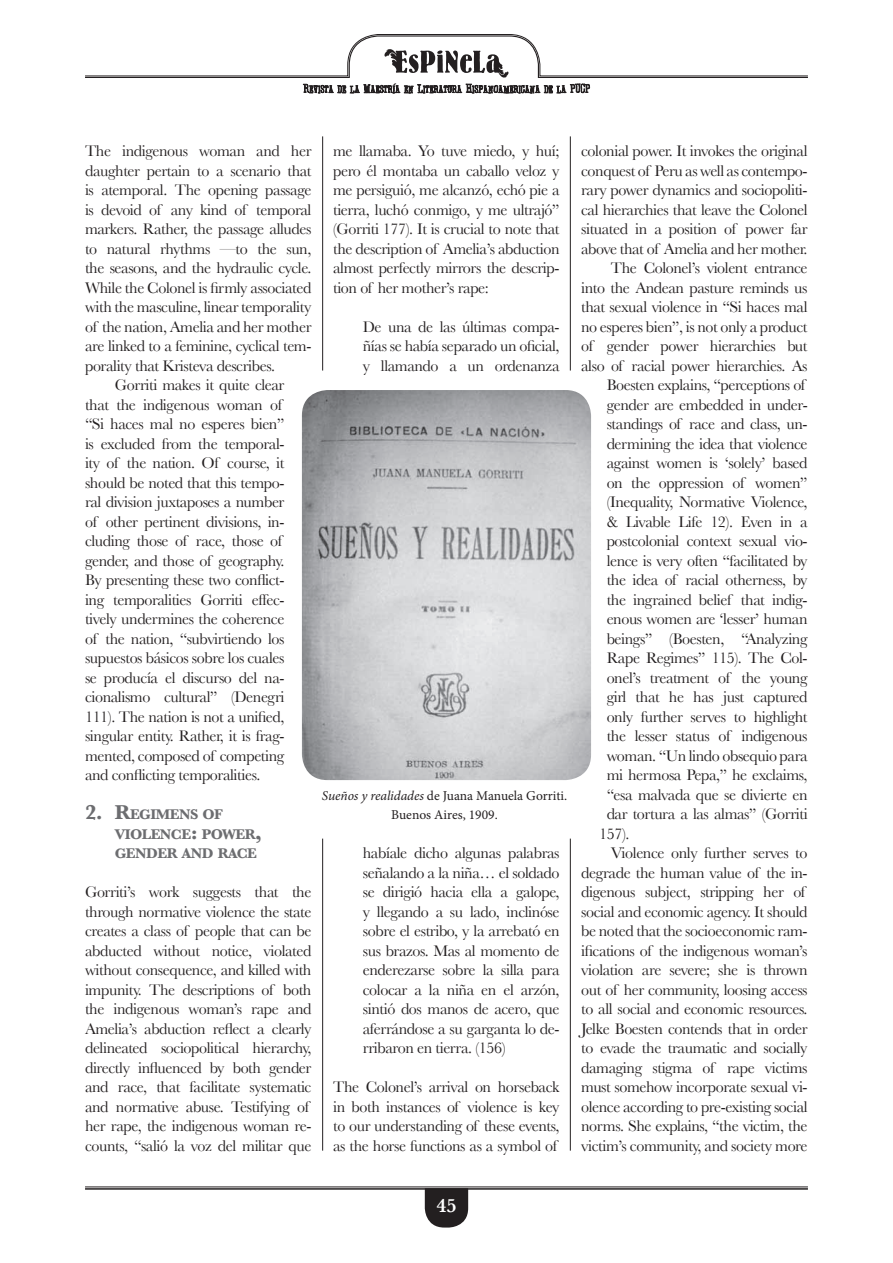
<style>
.page{position:relative;width:893px;height:1263px;background:#fff}
.page>*{position:absolute;margin:0;border:0;box-sizing:border-box;transform-origin:0 0}
.t1{font:600 19.95px "Baskerville";color:#fff}
.t2{font:16.05px/19.5px "Baskerville";letter-spacing:-.025em;color:#231f20;text-align:justify}
.t3{font:700 14.7px/19.5px "Baskerville";letter-spacing:-.035em;color:#6c6d70}
.t4{font:13.5px/19.5px "Minion Pro";color:#231f20;text-align:center}
.s1{font-size:21px}
.s2{font-style:italic}
</style>
<div class="page">
<svg style="left:425px;top:1190px;width:43px;height:37px;background:#343132"></svg>
<hr style="left:85px;top:1187px;width:723px;height:1px;background:#231f20">
<hr style="left:85px;top:1188px;width:723px;height:2px;background:#231f20">
<svg style="left:85px;top:34px;width:723px;height:60px"></svg>
<img style="left:302px;top:390px;width:289px;height:390px">
<hr style="left:322px;top:136px;width:1px;height:235px;background:#231f20">
<hr style="left:322px;top:839px;width:1px;height:312px;background:#231f20">
<hr style="left:570px;top:136px;width:1px;height:235px;background:#231f20">
<hr style="left:570px;top:839px;width:1px;height:312px;background:#231f20">
<p class="t2" style="left:85px;top:141px;width:228px">The indigenous woman and her</p>
<p class="t2" style="left:85px;top:160px;width:228px">daughter pertain to a scenario that</p>
<p class="t2" style="left:85px;top:180px;width:228px">is atemporal. The opening passage</p>
<p class="t2" style="left:85px;top:199px;width:228px">is devoid of any kind of temporal</p>
<p class="t2" style="left:85px;top:219px;width:228px">markers. Rather, the passage alludes</p>
<p class="t2" style="left:85px;top:238px;width:228px">to natural rhythms —to the sun,</p>
<p class="t2" style="left:85px;top:258px;width:228px">the seasons, and the hydraulic cycle.</p>
<p class="t2" style="left:85px;top:277px;width:228px">While the Colonel is firmly associated</p>
<p class="t2" style="left:85px;top:297px;width:228px">with the masculine, linear temporality</p>
<p class="t2" style="left:85px;top:316px;width:228px">of the nation, Amelia and her mother</p>
<p class="t2" style="left:85px;top:336px;width:228px">are linked to a feminine, cyclical tem-</p>
<p class="t2" style="left:85px;top:355px;width:191px">porality that Kristeva describes.</p>
<p class="t2" style="left:115px;top:375px;width:171px">Gorriti makes it quite clear</p>
<p class="t2" style="left:85px;top:394px;width:199px">that the indigenous woman of</p>
<p class="t2" style="left:85px;top:414px;width:201px">“Si haces mal no esperes bien”</p>
<p class="t2" style="left:85px;top:433px;width:201px">is excluded from the temporal-</p>
<p class="t2" style="left:85px;top:453px;width:201px">ity of the nation. Of course, it</p>
<p class="t2" style="left:85px;top:472px;width:201px">should be noted that this tempo-</p>
<p class="t2" style="left:85px;top:492px;width:201px">ral division juxtaposes a number</p>
<p class="t2" style="left:85px;top:511px;width:201px">of other pertinent divisions, in-</p>
<p class="t2" style="left:85px;top:531px;width:199px">cluding those of race, those of</p>
<p class="t2" style="left:85px;top:550px;width:201px">gender, and those of geography.</p>
<p class="t2" style="left:85px;top:570px;width:201px">By presenting these two conflict-</p>
<p class="t2" style="left:85px;top:589px;width:201px">ing temporalities Gorriti effec-</p>
<p class="t2" style="left:85px;top:609px;width:201px">tively undermines the coherence</p>
<p class="t2" style="left:85px;top:628px;width:201px">of the nation, “subvirtiendo los</p>
<p class="t2" style="left:85px;top:648px;width:201px">supuestos básicos sobre los cuales</p>
<p class="t2" style="left:85px;top:667px;width:201px">se producía el discurso del na-</p>
<p class="t2" style="left:85px;top:687px;width:201px">cionalismo cultural” (Denegri</p>
<p class="t2" style="left:85px;top:706px;width:201px">111). The nation is not a unified,</p>
<p class="t2" style="left:85px;top:726px;width:201px">singular entity. Rather, it is frag-</p>
<p class="t2" style="left:85px;top:745px;width:201px">mented, composed of competing</p>
<p class="t2" style="left:85px;top:765px;width:177px">and conflicting temporalities.</p>
<p class="t3" style="left:115px;top:804px;width:149px;text-indent:-30px"><span class="s1">2. R</span>EGIMENS OF<br>VIOLENCE<span class="s1">:</span> POWER<span class="s1">,<br></span>GENDER AND RACE</p>
<p class="t2" style="left:85px;top:882px;width:228px;text-align:left">Gorriti’s work suggests that the through normative violence the state creates a class of people that can be abducted without notice, violated without consequence, and killed with impunity. The descriptions of both the indigenous woman’s rape and Amelia’s abduction reflect a clearly delineated sociopolitical hierarchy, directly influenced by both gender and race, that facilitate systematic and normative abuse. Testifying of her rape, the indigenous woman re&shy;counts, “salió la voz del militar que</p>
<p class="t2" style="left:333px;top:141px;width:228px">me llamaba. Yo tuve miedo, y huí; pero él montaba un caballo veloz y me persiguió, me alcanzó, echó pie a tierra, luchó conmigo, y me ultrajó” (Gorriti 177). It is crucial to note that the description of Amelia’s abduction almost perfectly mirrors the descrip&shy;tion of her mother’s rape:</p>
<p class="t2" style="left:363px;top:316px;width:198px">De una de las últimas compa&shy;ñías se había separado un oficial, y llamando a un ordenanza</p>
<p class="t4" style="left:322px;top:786px;width:247px"><span class="s2">Sueños y realidades</span> de Juana Manuela Gorriti.<br>Buenos Aires, 1909.</p>
<p class="t2" style="left:363px;top:843px;width:198px">habíale dicho algunas palabras señalando a la niña… el soldado se dirigió hacia ella a galope, y llegando a su lado, inclinóse sobre el estribo, y la arrebató en sus brazos. Mas al momento de enderezarse sobre la silla para colocar a la niña en el arzón, sintió dos manos de acero, que aferrándose a su garganta lo de&shy;rribaron en tierra. (156)</p>
<p class="t2" style="left:333px;top:1077px;width:228px">The Colonel’s arrival on horseback in both instances of violence is key to our understanding of these events, as the horse functions as a symbol of</p>
<p class="t2" style="left:581px;top:141px;width:228px">colonial power. It invokes the original</p>
<p class="t2" style="left:581px;top:160px;width:228px">conquest of Peru as well as contempo-</p>
<p class="t2" style="left:581px;top:180px;width:228px">rary power dynamics and sociopoliti-</p>
<p class="t2" style="left:581px;top:199px;width:228px">cal hierarchies that leave the Colonel</p>
<p class="t2" style="left:581px;top:219px;width:228px">situated in a position of power far</p>
<p class="t2" style="left:581px;top:238px;width:228px">above that of Amelia and her mother.</p>
<p class="t2" style="left:611px;top:258px;width:198px">The Colonel’s violent entrance</p>
<p class="t2" style="left:581px;top:277px;width:228px">into the Andean pasture reminds us</p>
<p class="t2" style="left:581px;top:297px;width:228px">that sexual violence in “Si haces mal</p>
<p class="t2" style="left:581px;top:316px;width:228px">no esperes bien”, is not only a product</p>
<p class="t2" style="left:581px;top:336px;width:228px">of gender power hierarchies but</p>
<p class="t2" style="left:581px;top:355px;width:228px">also of racial power hierarchies. As</p>
<p class="t2" style="left:607px;top:375px;width:200px">Boesten explains, “perceptions of</p>
<p class="t2" style="left:607px;top:394px;width:203px">gender are embedded in under-</p>
<p class="t2" style="left:607px;top:414px;width:202px">standings of race and class, un-</p>
<p class="t2" style="left:607px;top:433px;width:202px">dermining the idea that violence</p>
<p class="t2" style="left:607px;top:453px;width:202px">against women is ‘solely’ based</p>
<p class="t2" style="left:607px;top:472px;width:202px">on the oppression of women”</p>
<p class="t2" style="left:607px;top:492px;width:202px">(Inequality, Normative Violence,</p>
<p class="t2" style="left:607px;top:511px;width:202px">&amp; Livable Life 12). Even in a</p>
<p class="t2" style="left:607px;top:531px;width:202px">postcolonial context sexual vio-</p>
<p class="t2" style="left:607px;top:550px;width:202px">lence is very often “facilitated by</p>
<p class="t2" style="left:607px;top:570px;width:202px">the idea of racial otherness, by</p>
<p class="t2" style="left:607px;top:589px;width:202px">the ingrained belief that indig-</p>
<p class="t2" style="left:607px;top:609px;width:202px">enous women are ‘lesser’ human</p>
<p class="t2" style="left:607px;top:628px;width:202px">beings” (Boesten, “Analyzing</p>
<p class="t2" style="left:607px;top:648px;width:202px">Rape Regimes” 115). The Col-</p>
<p class="t2" style="left:607px;top:667px;width:202px">onel’s treatment of the young</p>
<p class="t2" style="left:607px;top:687px;width:202px">girl that he has just captured</p>
<p class="t2" style="left:607px;top:706px;width:202px">only further serves to highlight</p>
<p class="t2" style="left:607px;top:726px;width:202px">the lesser status of indigenous</p>
<p class="t2" style="left:607px;top:745px;width:202px">woman. “Un lindo obsequio para</p>
<p class="t2" style="left:607px;top:765px;width:202px">mi hermosa Pepa,” he exclaims,</p>
<p class="t2" style="left:607px;top:784px;width:202px">“esa malvada que se divierte en</p>
<p class="t2" style="left:607px;top:804px;width:203px">dar tortura a las almas” (Gorriti</p>
<p class="t2" style="left:599px;top:823px;width:32px">157).</p>
<p class="t2" style="left:611px;top:843px;width:198px">Violence only further serves to</p>
<p class="t2" style="left:581px;top:862px;width:228px">degrade the human value of the in-</p>
<p class="t2" style="left:581px;top:882px;width:226px">digenous subject, stripping her of</p>
<p class="t2" style="left:581px;top:901px;width:228px">social and economic agency. It should</p>
<p class="t2" style="left:581px;top:921px;width:228px">be noted that the socioeconomic ram-</p>
<p class="t2" style="left:581px;top:940px;width:228px">ifications of the indigenous woman’s</p>
<p class="t2" style="left:581px;top:960px;width:228px">violation are severe; she is thrown</p>
<p class="t2" style="left:581px;top:979px;width:228px">out of her community, loosing access</p>
<p class="t2" style="left:581px;top:999px;width:228px">to all social and economic resources.</p>
<p class="t2" style="left:581px;top:1018px;width:228px">Jelke Boesten contends that in order</p>
<p class="t2" style="left:581px;top:1038px;width:228px">to evade the traumatic and socially</p>
<p class="t2" style="left:581px;top:1057px;width:228px">damaging stigma of rape victims</p>
<p class="t2" style="left:581px;top:1077px;width:228px">must somehow incorporate sexual vi-</p>
<p class="t2" style="left:581px;top:1096px;width:228px">olence according to pre-existing social</p>
<p class="t2" style="left:581px;top:1116px;width:228px">norms. She explains, “the victim, the</p>
<p class="t2" style="left:581px;top:1135px;width:228px">victim’s community, and society more</p>
<p class="t1" style="left:437px;top:1194px;width:21px">45</p>
</div>
